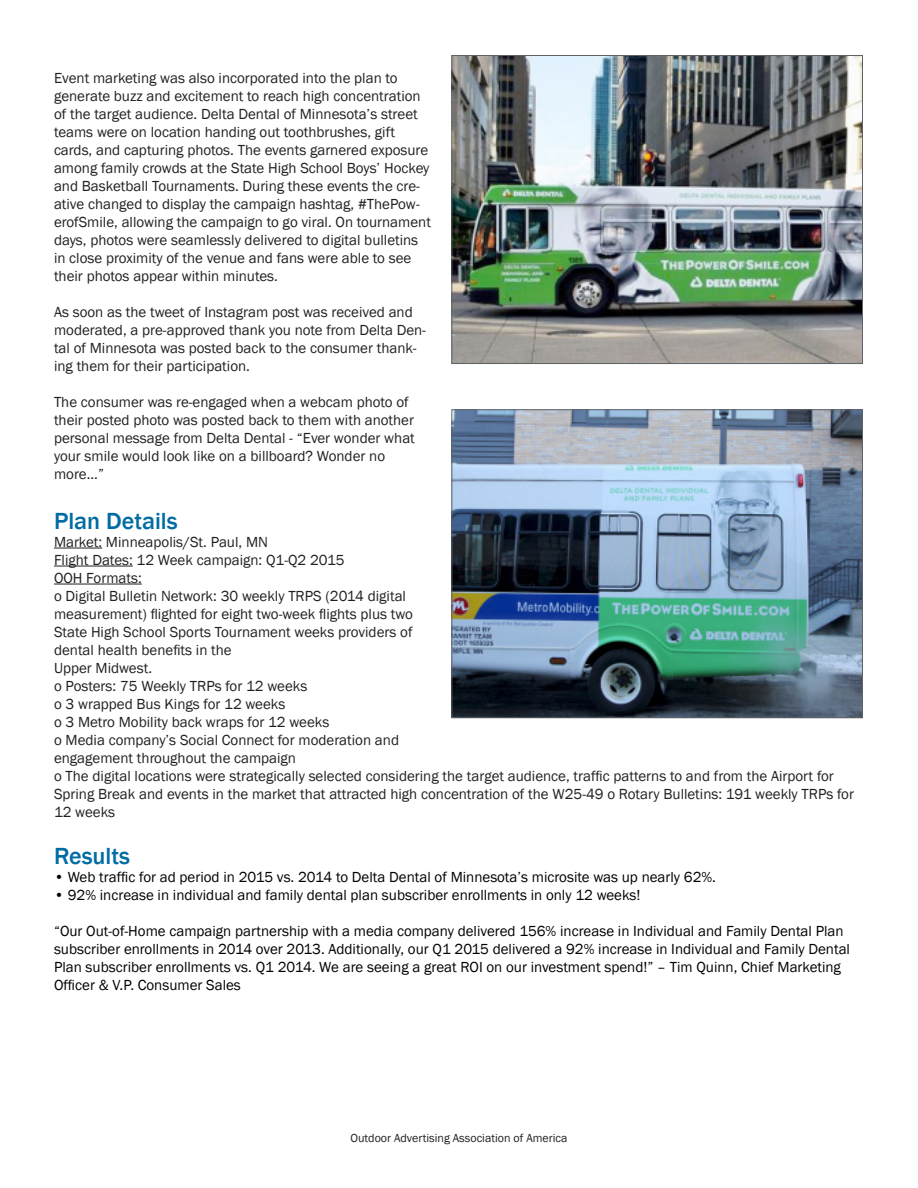
<style>
.page{position:relative;width:918px;height:1188px;background:#fff}
.page>*{position:absolute;margin:0;border:0;box-sizing:border-box;transform-origin:0 0}
.t1{font:500 24px "Franklin Gothic";color:#006ca4}
.t2{font:15px/18px "Franklin Gothic";color:#231f20}
.t3{font:15px "Franklin Gothic";color:#000}
.t4{font:12px "Franklin Gothic";color:#231f20}
</style>
<div class="page">
<hr style="left:54px;top:548px;width:48px;height:1px;background:#231f20">
<hr style="left:54px;top:566px;width:79px;height:1px;background:#231f20">
<hr style="left:54px;top:584px;width:88px;height:1px;background:#231f20">
<img style="left:454px;top:57px;width:407px;height:305px">
<div style="left:452px;top:55px;width:411px;height:309px;border:1px solid #5e6367"></div>
<img style="left:454px;top:412px;width:407px;height:304px">
<div style="left:452px;top:410px;width:411px;height:308px;border:1px solid #5e6367"></div>
<p class="t2" style="left:54px;top:69px;width:379px">Event marketing was also incorporated into the plan to generate buzz and excitement to reach high concentration of the target audience. Delta Dental of Minnesota’s street teams were on location handing out toothbrushes, gift cards, and capturing photos. The events garnered exposure among family crowds at the State High School Boys’ Hockey and Basketball Tournaments. During these events the cre&shy;ative changed to display the campaign hashtag, #ThePow&shy;erofSmile, allowing the campaign to go viral. On tournament days, photos were seamlessly delivered to digital bulletins in close proximity of the venue and fans were able to see their photos appear within minutes.</p>
<p class="t2" style="left:54px;top:303px;width:360px">As soon as the tweet of Instagram post was received and</p>
<p class="t2" style="left:54px;top:321px;width:374px">moderated, a pre-approved thank you note from Delta Den&shy;tal of Minnesota was posted back to the consumer thank&shy;ing them for their participation.</p>
<p class="t2" style="left:54px;top:393px;width:362px">The consumer was re-engaged when a webcam photo of their posted photo was posted back to them with another personal message from Delta Dental - “Ever wonder what your smile would look like on a billboard? Wonder no more...”</p>
<p class="t1" style="left:54px;top:506px;width:125px">Plan Details</p>
<p class="t2" style="left:54px;top:533px;width:216px">Market: Minneapolis/St. Paul, MN</p>
<p class="t2" style="left:54px;top:551px;width:292px">Flight Dates: 12 Week campaign: Q1-Q2 2015</p>
<p class="t2" style="left:54px;top:569px;width:89px">OOH Formats:</p>
<p class="t2" style="left:54px;top:587px;width:361px">o Digital Bulletin Network: 30 weekly TRPS (2014 digital measurement) flighted for eight two-week flights plus two State High School Sports Tournament weeks providers of dental health benefits in the</p>
<p class="t2" style="left:54px;top:659px;width:100px">Upper Midwest.</p>
<p class="t2" style="left:54px;top:677px;width:255px">o Posters: 75 Weekly TRPs for 12 weeks</p>
<p class="t2" style="left:54px;top:695px;width:233px">o 3 wrapped Bus Kings for 12 weeks</p>
<p class="t2" style="left:54px;top:713px;width:277px">o 3 Metro Mobility back wraps for 12 weeks</p>
<p class="t2" style="left:54px;top:731px;width:347px">o Media company’s Social Connect for moderation and engagement throughout the campaign</p>
<p class="t2" style="left:54px;top:767px;width:802px">o The digital locations were strategically selected considering the target audience, traffic patterns to and from the Airport for<br>Spring Break and events in the market that attracted high concentration of the W25-49 o Rotary Bulletins: 191 weekly TRPs for</p>
<p class="t2" style="left:54px;top:803px;width:63px">12 weeks</p>
<p class="t1" style="left:54px;top:841px;width:78px">Results</p>
<p class="t3" style="left:54px;top:867px;width:664px">• Web traffic for ad period in 2015 vs. 2014 to Delta Dental of Minnesota’s microsite was up nearly 62%.</p>
<p class="t3" style="left:54px;top:885px;width:588px">• 92% increase in individual and family dental plan subscriber enrollments in only 12 weeks!</p>
<p class="t3" style="left:54px;top:921px;width:791px">“Our Out-of-Home campaign partnership with a media company delivered 156% increase in Individual and Family Dental Plan</p>
<p class="t3" style="left:54px;top:939px;width:798px">subscriber enrollments in 2014 over 2013. Additionally, our Q1 2015 delivered a 92% increase in Individual and Family Dental</p>
<p class="t3" style="left:54px;top:957px;width:788px">Plan subscriber enrollments vs. Q1 2014. We are seeing a great ROI on our investment spend!” – Tim Quinn, Chief Marketing</p>
<p class="t3" style="left:54px;top:975px;width:188px">Officer &amp; V.P. Consumer Sales</p>
<p class="t4" style="left:351px;top:1131px;width:219px">Outdoor Advertising Association of America</p>
</div>
